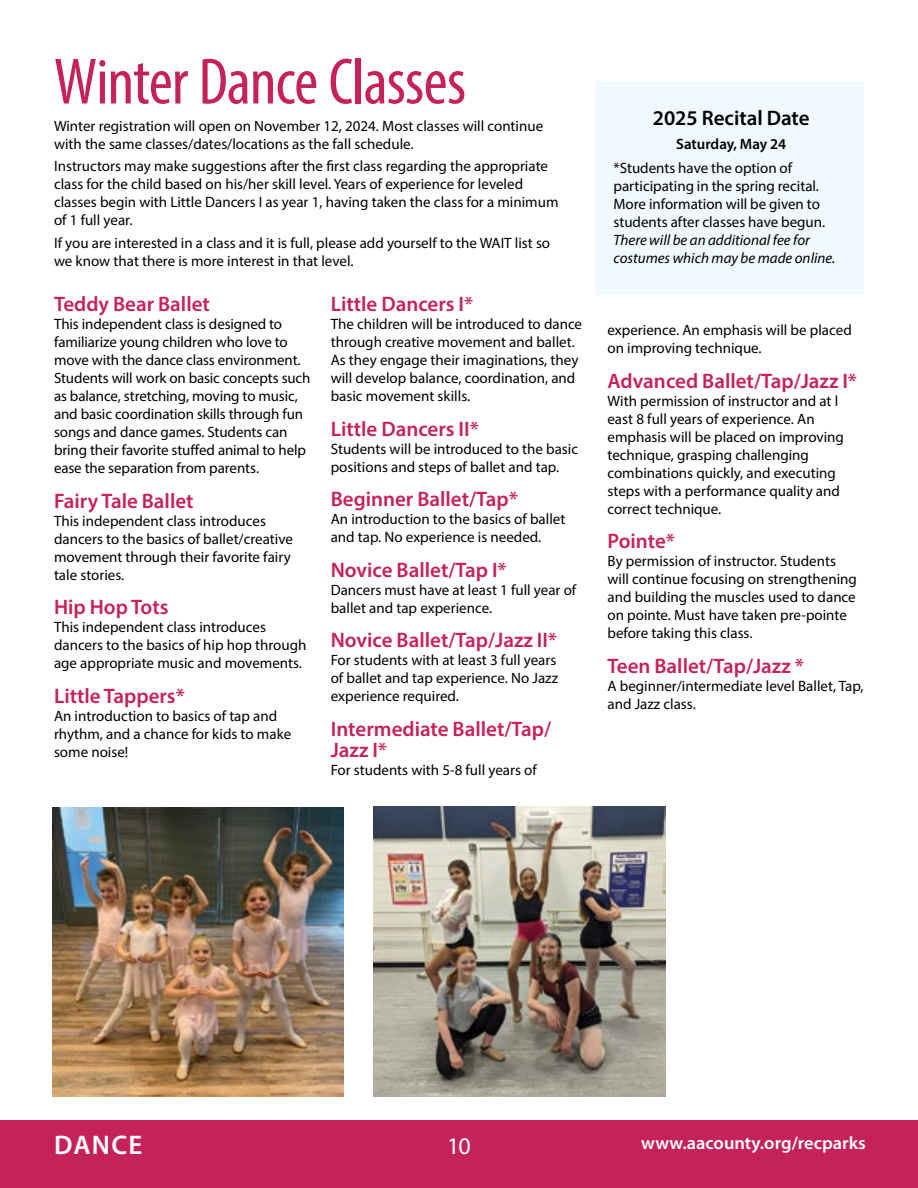
<style>
.page{position:relative;width:918px;height:1188px;background:#fff}
.page>*{position:absolute;margin:0;border:0;box-sizing:border-box;transform-origin:0 0}
.Section_Head{font:condensed 66px "Myriad Pro";letter-spacing:-.015em;color:#c5225c}
.a_Body_Text_10_pt{font:600 27px "Myriad Pro";letter-spacing:.045em;color:#fff}
.a_Body_Text_10_pt-2{font:24px "Myriad Pro";color:#fff}
.a_Class_Head{font:600 21px/21px "Myriad Pro";color:#c5225c}
.a_Body_Text_10_pt-3{font:600 21px "Myriad Pro";color:#000}
.a_Body_Text_10_pt-4{font:600 18px "Myriad Pro";color:#fff}
.a_Class_Info_Reg{font:15px/18px "Myriad Pro";color:#000}
.a_Body_Text_10_pt-5{font:15px/18px "Myriad Pro";color:#000}
.a_Body_Text_10_pt-6{font:600 15px "Myriad Pro";color:#000}
.s1{font-style:italic}
</style>
<div class="page">
<img style="left:52px;top:807px;width:291px;height:289px">
<img style="left:374px;top:806px;width:291px;height:290px">
<div style="left:0;top:1120px;width:918px;height:68px;background:#c5225c"></div>
<div style="left:596px;top:81px;width:268px;height:214px;background:#eff9fe"></div>
<p class="Section_Head" style="left:54px;top:42px;width:414px">Winter Dance Classes</p>
<p class="a_Class_Info_Reg" style="left:54px;top:117px;width:491px">Winter registration will open on November 12, 2024. Most classes will continue with the same classes/dates/locations as the fall schedule.</p>
<p class="a_Class_Info_Reg" style="left:54px;top:157px;width:506px">Instructors may make suggestions after the first class regarding the appropriate class for the child based on his/her skill level. Years of experience for leveled classes begin with Little Dancers I as year 1, having taken the class for a minimum of 1 full year.</p>
<p class="a_Class_Info_Reg" style="left:54px;top:234px;width:498px">If you are interested in a class and it is full, please add yourself to the WAIT list so we know that there is more interest in that level.</p>
<p class="a_Class_Head" style="left:54px;top:293px;width:157px">Teddy Bear Ballet</p>
<p class="a_Class_Info_Reg" style="left:54px;top:315px;width:258px">This independent class is designed to familiarize young children who love to move with the dance class environment.<br>Students will work on basic concepts such as balance, stretching, moving to music, and basic coordination skills through fun songs and dance games. Students can bring their favorite stuffed animal to help ease the separation from parents.</p>
<p class="a_Class_Head" style="left:54px;top:490px;width:141px">Fairy Tale Ballet</p>
<p class="a_Class_Info_Reg" style="left:54px;top:511px;width:240px">This independent class introduces dancers to the basics of ballet/creative movement through their favorite fairy tale stories.</p>
<p class="a_Class_Head" style="left:54px;top:596px;width:116px">Hip Hop Tots</p>
<p class="a_Class_Info_Reg" style="left:54px;top:618px;width:254px">This independent class introduces dancers to the basics of hip hop through age appropriate music and movements.</p>
<p class="a_Class_Head" style="left:54px;top:685px;width:132px">Little Tappers*</p>
<p class="a_Class_Info_Reg" style="left:54px;top:706px;width:239px">An introduction to basics of tap and rhythm, and a chance for kids to make some noise!</p>
<p class="a_Class_Head" style="left:331px;top:293px;width:144px">Little Dancers I*</p>
<p class="a_Class_Info_Reg" style="left:331px;top:315px;width:253px">The children will be introduced to dance through creative movement and ballet.<br>As they engage their imaginations, they will develop balance, coordination, and basic movement skills.</p>
<p class="a_Class_Head" style="left:331px;top:418px;width:150px">Little Dancers II*</p>
<p class="a_Class_Info_Reg" style="left:331px;top:439px;width:249px">Students will be introduced to the basic positions and steps of ballet and tap.</p>
<p class="a_Class_Head" style="left:331px;top:488px;width:189px">Beginner Ballet/Tap*</p>
<p class="a_Class_Info_Reg" style="left:331px;top:510px;width:236px">An introduction to the basics of ballet and tap. No experience is needed.</p>
<p class="a_Class_Head" style="left:331px;top:559px;width:178px">Novice Ballet/Tap I*</p>
<p class="a_Class_Info_Reg" style="left:331px;top:580px;width:247px">Dancers must have at least 1 full year of ballet and tap experience.</p>
<p class="a_Class_Head" style="left:331px;top:629px;width:228px">Novice Ballet/Tap/Jazz II*</p>
<p class="a_Class_Info_Reg" style="left:331px;top:651px;width:229px;text-align:justify">For students with at least 3 full years of ballet and tap experience. No Jazz experience required.</p>
<p class="a_Class_Head" style="left:331px;top:718px;width:222px">Intermediate Ballet/Tap/<br>Jazz I*</p>
<p class="a_Class_Info_Reg" style="left:331px;top:760px;width:208px">For students with 5-8 full years of</p>
<p class="a_Body_Text_10_pt-3" style="left:653px;top:104px;width:158px">2025 Recital Date</p>
<p class="a_Body_Text_10_pt-6" style="left:676px;top:134px;width:112px">Saturday, May 24</p>
<p class="a_Body_Text_10_pt-5" style="left:613px;top:158px;width:223px">*Students have the option of participating in the spring recital.<br>More information will be given to students after classes have begun.<br><span class="s1">There will be an additional fee for costumes which may be made online.</span></p>
<p class="a_Class_Info_Reg" style="left:608px;top:321px;width:246px">experience. An emphasis will be placed on improving technique.</p>
<p class="a_Class_Head" style="left:608px;top:370px;width:251px">Advanced Ballet/Tap/Jazz I*</p>
<p class="a_Class_Info_Reg" style="left:608px;top:391px;width:238px">With permission of instructor and at l east 8 full years of experience. An emphasis will be placed on improving technique, grasping challenging combinations quickly, and executing steps with a performance quality and correct technique.</p>
<p class="a_Class_Head" style="left:608px;top:530px;width:69px">Pointe*</p>
<p class="a_Class_Info_Reg" style="left:608px;top:552px;width:251px">By permission of instructor. Students will continue focusing on strengthening and building the muscles used to dance on pointe. Must have taken pre-pointe before taking this class.</p>
<p class="a_Class_Head" style="left:608px;top:655px;width:198px">Teen Ballet/Tap/Jazz *</p>
<p class="a_Class_Info_Reg" style="left:608px;top:676px;width:258px">A beginner/intermediate level Ballet, Tap, and Jazz class.</p>
<p class="a_Body_Text_10_pt" style="left:54px;top:1128px;width:90px">DANCE</p>
<p class="a_Body_Text_10_pt-2" style="left:447px;top:1131px;width:25px">10</p>
<p class="a_Body_Text_10_pt-4" style="left:641px;top:1132px;width:226px">www.aacounty.org/recparks</p>
</div>
